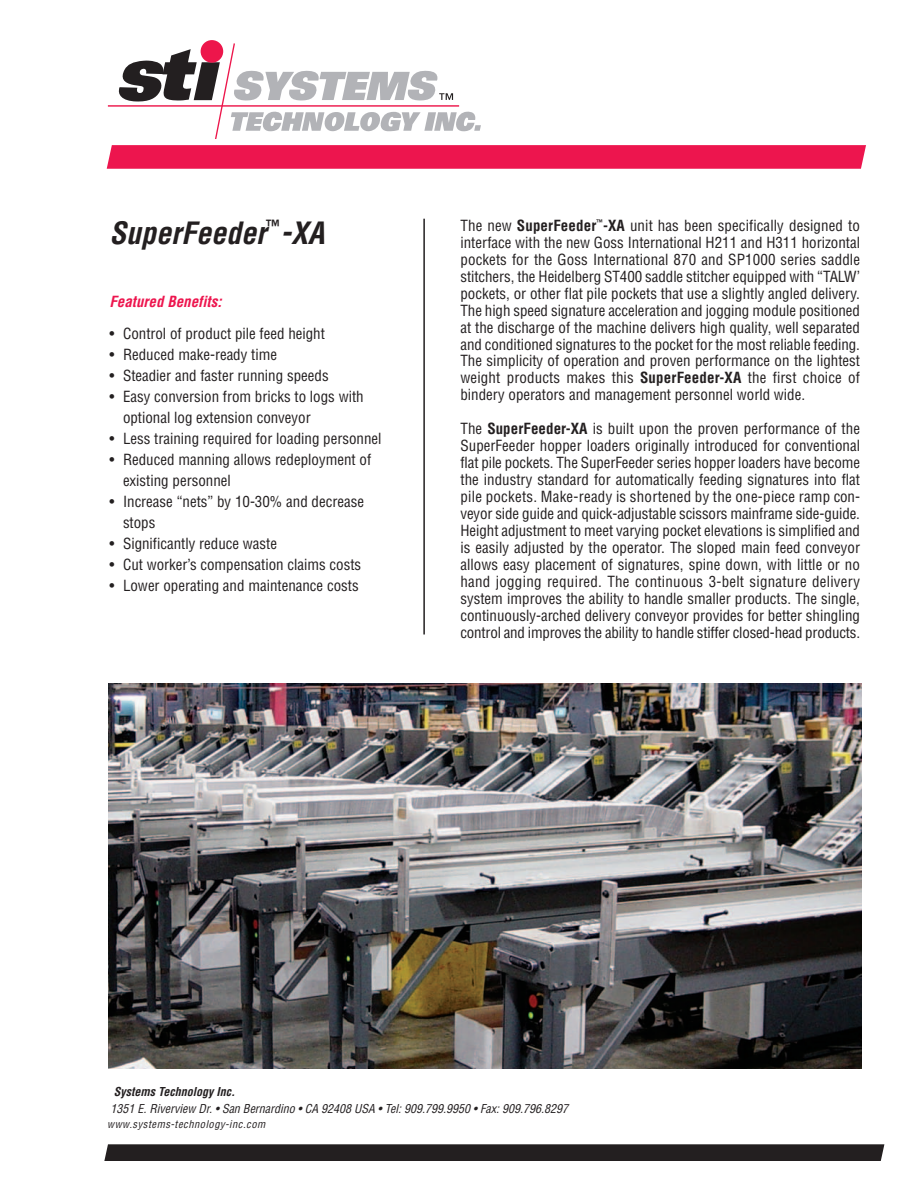
<style>
.page{position:relative;width:918px;height:1188px;background:#fff}
.page>*{position:absolute;margin:0;border:0;box-sizing:border-box;transform-origin:0 0}
.t1{font:italic 700 condensed 30px "Helvetica";color:#231f20}
.t2{font:condensed 15px/17px "Helvetica";color:#231f20}
.t3{font:italic 700 condensed 15px "Helvetica";color:#ed154e}
.t4{font:italic condensed 12px "Helvetica";color:#231f20}
.t5{font:italic 700 condensed 12px "Helvetica";color:#231f20}
.t6{font:italic condensed 10.5px "Helvetica";color:#231f20}
.s1{font-size:33px}
.s2{font-weight:700}
</style>
<div class="page">
<hr style="left:423px;top:219px;width:2px;height:415px;background:#231f20">
<svg style="left:201px;top:40px;width:22px;height:23px"></svg>
<hr style="left:108px;top:105px;width:351px;height:2px;background:#ed164b">
<svg style="left:117px;top:42px;width:364px;height:97px"></svg>
<svg style="left:107px;top:145px;width:759px;height:24px;background:#ed1a51"></svg>
<div style="left:104px;top:1144px;width:780px;height:17px;background:#231f20"></div>
<img style="left:108px;top:684px;width:754px;height:384px">
<h1 class="t1" style="left:110px;top:222px;width:217px">SuperFeeder<sup>™</sup><span class="s1">-</span>XA</h1>
<p class="t2" style="left:460px;top:218px;width:401px;text-align:justify">The new <span class="s2">SuperFeeder</span><sup>™</sup><span class="s2">-XA</span> unit has been specifically designed to interface with the new Goss International H211 and H311 horizontal pockets for the Goss International 870 and SP1000 series saddle stitchers, the Heidelberg ST400 saddle stitcher equipped with “TALW’ pockets, or other flat pile pockets that use a slightly angled delivery.<br>The high speed signature acceleration and jogging module positioned at the discharge of the machine delivers high quality, well separated and conditioned signatures to the pocket for the most reliable feeding.<br>The simplicity of operation and proven performance on the lightest weight products makes this <span class="s2">SuperFeeder-XA</span> the first choice of bindery operators and management personnel world wide.</p>
<p class="t2" style="left:460px;top:422px;width:401px;text-align:justify">The <span class="s2">SuperFeeder-XA</span> is built upon the proven performance of the SuperFeeder hopper loaders originally introduced for conventional flat pile pockets. The SuperFeeder series hopper loaders have become the industry standard for automatically feeding signatures into flat pile pockets. Make-ready is shortened by the one-piece ramp con&shy;veyor side guide and quick-adjustable scissors mainframe side-guide.<br>Height adjustment to meet varying pocket elevations is simplified and is easily adjusted by the operator. The sloped main feed conveyor allows easy placement of signatures, spine down, with little or no hand jogging required. The continuous 3-belt signature delivery system improves the ability to handle smaller products. The single, continuously-arched delivery conveyor provides for better shingling control and improves the ability to handle stiffer closed-head products.</p>
<p class="t3" style="left:110px;top:296px;width:114px">Featured Benefits:</p>
<p class="t2" style="left:110px;top:326px;width:217px">• Control of product pile feed height</p>
<p class="t2" style="left:110px;top:347px;width:169px">• Reduced make-ready time</p>
<p class="t2" style="left:110px;top:368px;width:221px">• Steadier and faster running speeds</p>
<p class="t2" style="left:123px;top:387px;width:242px;line-height:21px;text-indent:-14px">• Easy conversion from bricks to logs with optional log extension conveyor</p>
<p class="t2" style="left:110px;top:431px;width:274px">• Less training required for loading personnel</p>
<p class="t2" style="left:123px;top:450px;width:250px;line-height:21px;text-indent:-14px">• Reduced manning allows redeployment of existing personnel</p>
<p class="t2" style="left:123px;top:492px;width:243px;line-height:21px;text-indent:-14px">• Increase “nets” by 10-30% and decrease stops</p>
<p class="t2" style="left:110px;top:536px;width:169px">• Significantly reduce waste</p>
<p class="t2" style="left:110px;top:557px;width:253px">• Cut worker’s compensation claims costs</p>
<p class="t2" style="left:110px;top:578px;width:251px">• Lower operating and maintenance costs</p>
<p class="t5" style="left:114px;top:1087px;width:125px">Systems Technology Inc.</p>
<p class="t4" style="left:110px;top:1104px;width:462px">1351 E.Riverview Dr.•San Bernardino •CA 92408 USA •Tel:909.799.9950 •Fax:909.796.8297</p>
<p class="t6" style="left:107px;top:1120px;width:162px">www.systems-technology-inc.com</p>
</div>
